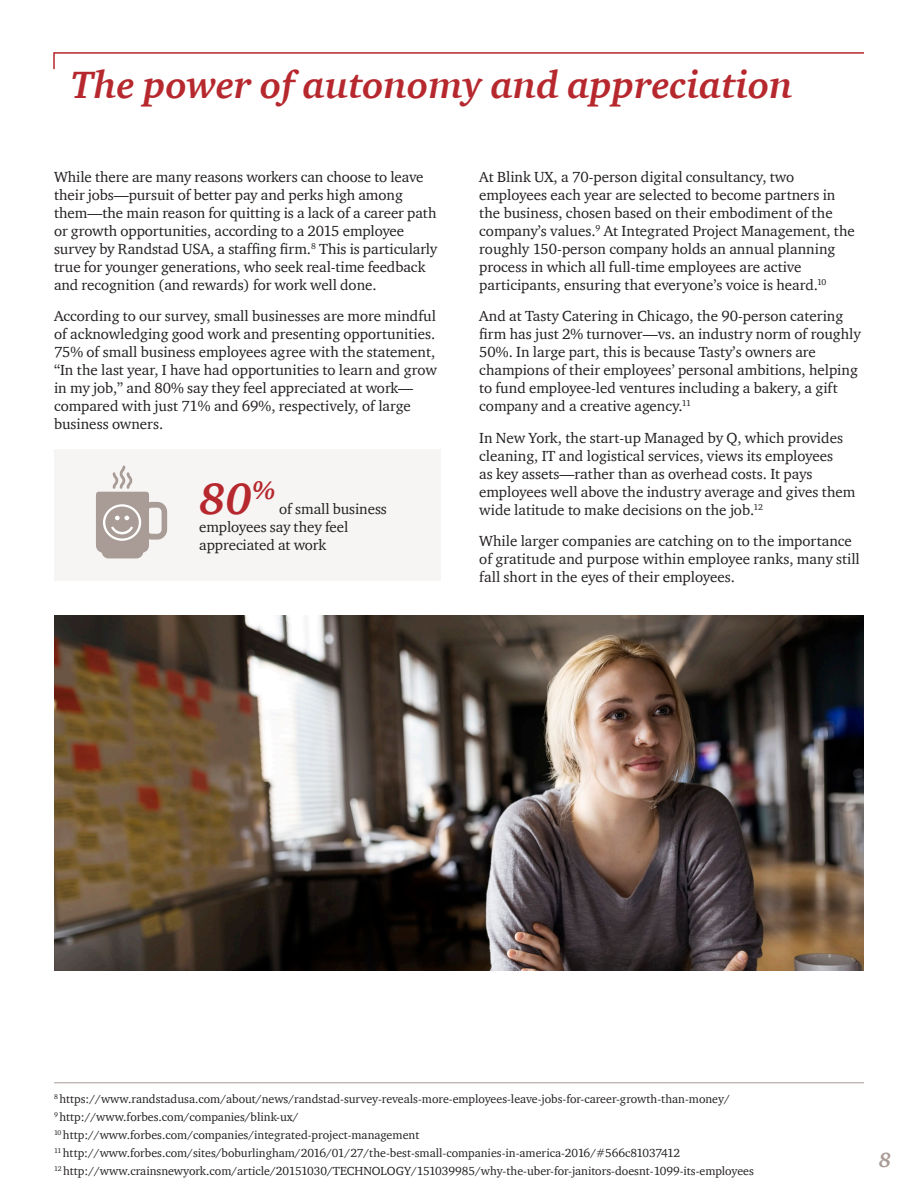
<style>
.page{position:relative;width:918px;height:1188px;background:#fff}
.page>*{position:absolute;margin:0;border:0;box-sizing:border-box;transform-origin:0 0}
.t1{font:italic 700 45px "ITC Charter Com";color:#b6282d}
.t2{font:italic 700 39px "ITC Charter Com";color:#b6282d}
.t3{font:italic 700 21px "ITC Charter Com";color:#a99b95}
.t4{font:15px/18px "ITC Charter Com";color:#231f20}
.t5{font:12px "ITC Charter Com";color:#231f20}
</style>
<div class="page">
<div style="left:54px;top:449px;width:386px;height:132px;background:#f6f5f4"></div>
<hr style="left:54px;top:1083px;width:810px;height:1px;background:#a99b95">
<svg style="left:96px;top:466px;width:71px;height:92px"></svg>
<img style="left:54px;top:616px;width:810px;height:354px">
<svg style="left:53px;top:52px;width:811px;height:18px"></svg>
<p class="t2" style="left:71px;top:61px;width:723px">The power of autonomy and appreciation</p>
<p class="t4" style="left:54px;top:168px;width:385px">While there are many reasons workers can choose to leave their jobs—pursuit of better pay and perks high among them—the main reason for quitting is a lack of a career path or growth opportunities, according to a 2015 employee survey by Randstad USA, a staffing firm.<sup>8</sup> This is particularly true for younger generations, who seek real-time feedback and recognition (and rewards) for work well done.</p>
<p class="t4" style="left:54px;top:307px;width:384px">According to our survey, small businesses are more mindful of acknowledging good work and presenting opportunities.<br>75% of small business employees agree with the statement, “In the last year, I have had opportunities to learn and grow in my job,” and 80% say they feel appreciated at work— compared with just 71% and 69%, respectively, of large business owners.</p>
<p class="t1" style="left:199px;top:471px;width:78px">80<sup>%</sup></p>
<p class="t4" style="left:199px;top:499px;width:189px;text-indent:80px">of small business employees say they feel appreciated at work</p>
<p class="t4" style="left:479px;top:168px;width:377px">At Blink UX, a 70-person digital consultancy, two employees each year are selected to become partners in the business, chosen based on their embodiment of the company’s values.<sup>9</sup> At Integrated Project Management, the roughly 150-person company holds an annual planning process in which all full-time employees are active participants, ensuring that everyone’s voice is heard.<sup>10</sup></p>
<p class="t4" style="left:479px;top:307px;width:383px">And at Tasty Catering in Chicago, the 90-person catering firm has just 2% turnover—vs. an industry norm of roughly 50%. In large part, this is because Tasty’s owners are champions of their employees’ personal ambitions, helping to fund employee-led ventures including a bakery, a gift company and a creative agency.<sup>11</sup></p>
<p class="t4" style="left:479px;top:429px;width:378px">In New York, the start-up Managed by Q, which provides cleaning, IT and logistical services, views its employees<br>as key assets—rather than as overhead costs. It pays employees well above the industry average and gives them wide latitude to make decisions on the job.<sup>12</sup></p>
<p class="t4" style="left:479px;top:532px;width:382px">While larger companies are catching on to the importance of gratitude and purpose within employee ranks, many still fall short in the eyes of their employees.</p>
<p class="t5" style="left:54px;top:1091px;width:677px"><sup>8</sup> https://www.randstadusa.com/about/news/randstad-survey-reveals-more-employees-leave-jobs-for-career-growth-than-money/</p>
<p class="t5" style="left:54px;top:1109px;width:246px"><sup>9</sup> http://www.forbes.com/companies/blink-ux/</p>
<p class="t5" style="left:54px;top:1127px;width:367px"><sup>10</sup> http://www.forbes.com/companies/integrated-project-management</p>
<p class="t5" style="left:54px;top:1145px;width:628px"><sup>11</sup> http://www.forbes.com/sites/boburlingham/2016/01/27/the-best-small-companies-in-america-2016/#566c81037412</p>
<p class="t5" style="left:54px;top:1163px;width:701px"><sup>12</sup> http://www.crainsnewyork.com/article/20151030/TECHNOLOGY/151039985/why-the-uber-for-janitors-doesnt-1099-its-employees</p>
<p class="t3" style="left:879px;top:1147px;width:14px">8</p>
</div>
